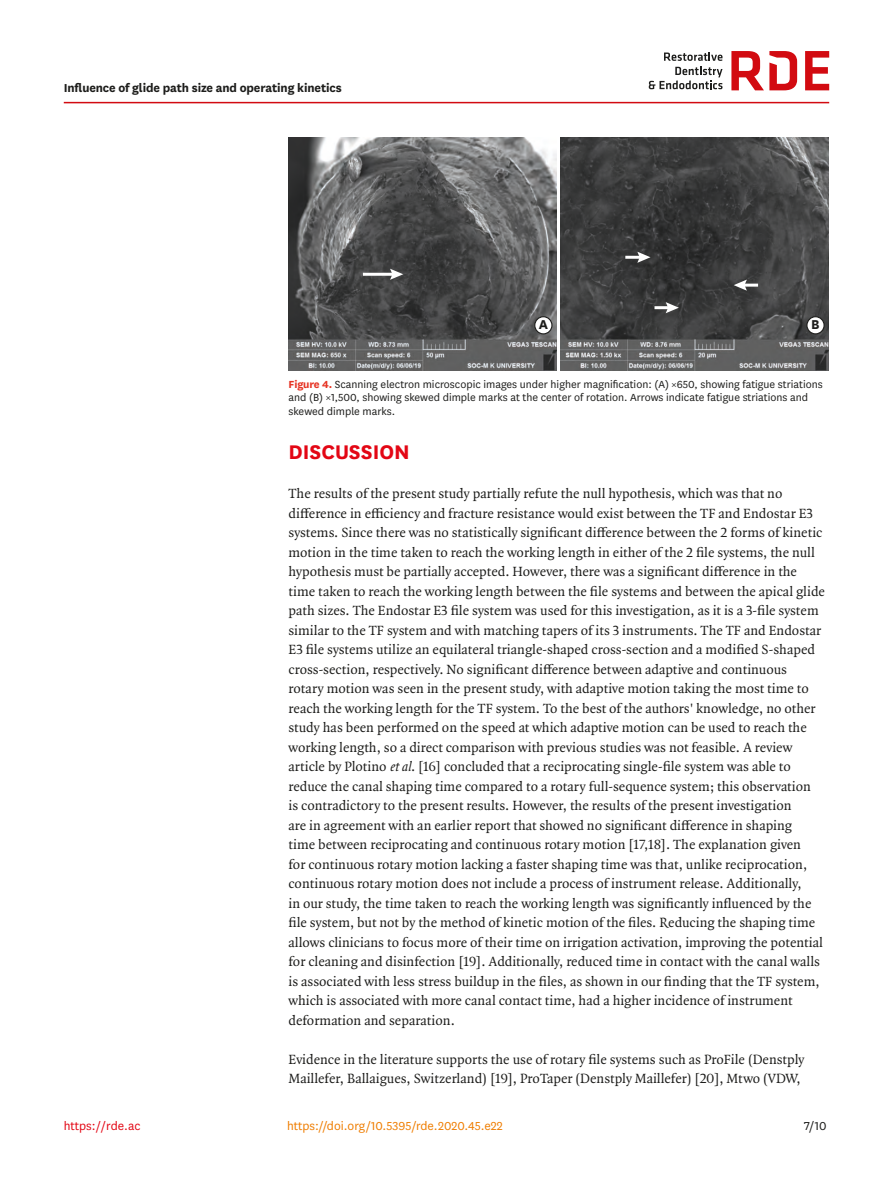
<style>
.page{position:relative;width:893px;height:1191px;background:#fff}
.page>*{position:absolute;margin:0;border:0;box-sizing:border-box;transform-origin:0 0}
.body_title1{font:700 23.1px "National";color:#e30614}
.t1{font:700 15px "National";color:#1d1d1b}
.body_p_first{font:14.25px/19.5px "Quadraat OT";color:#1d1d1b}
.body_p{font:14.25px/19.5px "Quadraat OT";color:#1d1d1b}
.alt-title-type{font:700 13.5px "National";letter-spacing:-.01em;color:#1d1d1b}
.doi_running_footer{font:13.5px "National";color:#ef7d00}
.t2{font:13.5px "National";color:#e30614}
.t3{font:13.5px "National";color:#1d1d1b}
.fig_caption{font:12px/13.5px "National";color:#1d1d1b}
.s1{font-weight:700;color:#e63424}
.s2{font-style:italic}
</style>
<div class="page">
<hr style="left:64px;top:102px;width:765px;height:1px;background:#d20b11">
<svg style="left:649px;top:52px;width:73px;height:37px"></svg>
<svg style="left:805px;top:51px;width:24px;height:39px"></svg>
<svg style="left:731px;top:51px;width:66px;height:39px"></svg>
<img style="left:289px;top:137px;width:267px;height:233px">
<img style="left:561px;top:137px;width:268px;height:233px">
<div style="left:535px;top:317px;width:17px;height:17px;background:#fff;border-radius:50%"></div>
<div style="left:534px;top:316px;width:18px;height:18px;border:1px solid #1d1d1b;border-radius:50%"></div>
<div style="left:807px;top:317px;width:17px;height:17px;background:#fff;border-radius:50%"></div>
<div style="left:806px;top:316px;width:19px;height:18px;border:1px solid #1d1d1b;border-radius:50%"></div>
<hr style="left:363px;top:273px;width:31px;height:3px;background:#fff">
<svg style="left:390px;top:269px;width:13px;height:11px"></svg>
<hr style="left:625px;top:256px;width:16px;height:3px;background:#fff">
<svg style="left:637px;top:252px;width:13px;height:11px"></svg>
<hr style="left:654px;top:306px;width:16px;height:3px;background:#fff">
<svg style="left:666px;top:302px;width:13px;height:11px"></svg>
<hr style="left:743px;top:284px;width:15px;height:3px;background:#fff">
<svg style="left:734px;top:279px;width:13px;height:12px"></svg>
<p class="alt-title-type" style="left:64px;top:78px;width:279px">Influence of glide path size and operating kinetics</p>
<p class="t1" style="left:539px;top:314px;width:11px">A</p>
<p class="t1" style="left:811px;top:314px;width:10px">B</p>
<p class="fig_caption" style="left:289px;top:377px;width:536px"><span class="s1">Figure 4.</span> Scanning electron microscopic images under higher magnification: (A) ×650, showing fatigue striations and (B) ×1,500, showing skewed dimple marks at the center of rotation. Arrows indicate fatigue striations and skewed dimple marks.</p>
<p class="body_title1" style="left:289px;top:436px;width:123px">DISCUSSION</p>
<p class="body_p_first" style="left:289px;top:484px;width:538px">The results of the present study partially refute the null hypothesis, which was that no difference in efficiency and fracture resistance would exist between the TF and Endostar E3 systems. Since there was no statistically significant difference between the 2 forms of kinetic motion in the time taken to reach the working length in either of the 2 file systems, the null hypothesis must be partially accepted. However, there was a significant difference in the time taken to reach the working length between the file systems and between the apical glide path sizes. The Endostar E3 file system was used for this investigation, as it is a 3-file system similar to the TF system and with matching tapers of its 3 instruments. The TF and Endostar E3 file systems utilize an equilateral triangle-shaped cross-section and a modified S-shaped cross-section, respectively. No significant difference between adaptive and continuous rotary motion was seen in the present study, with adaptive motion taking the most time to reach the working length for the TF system. To the best of the authors' knowledge, no other study has been performed on the speed at which adaptive motion can be used to reach the working length, so a direct comparison with previous studies was not feasible. A review article by Plotino <span class="s2">etal</span>. [16] concluded that a reciprocating single-file system was able to reduce the canal shaping time compared to a rotary full-sequence system; this observation<br>is contradictory to the present results. However, the results of the present investigation<br>are in agreement with an earlier report that showed no significant difference in shaping<br>time between reciprocating and continuous rotary motion [17,18]. The explanation given<br>for continuous rotary motion lacking a faster shaping time was that, unlike reciprocation, continuous rotary motion does not include a process of instrument release. Additionally,<br>in our study, the time taken to reach the working length was significantly influenced by the file system, but not by the method of kinetic motion of the files. Reducing the shaping time allows clinicians to focus more of their time on irrigation activation, improving the potential for cleaning and disinfection [19]. Additionally, reduced time in contact with the canal walls is associated with less stress buildup in the files, as shown in our finding that the TF system, which is associated with more canal contact time, had a higher incidence of instrument deformation and separation.</p>
<p class="body_p" style="left:289px;top:1049px;width:517px">Evidence in the literature supports the use of rotary file systems such as ProFile (Denstply<br>Maillefer, Ballaigues, Switzerland) [19], ProTaper (Denstply Maillefer) [20], Mtwo (VDW,</p>
<p class="t2" style="left:64px;top:1117px;width:78px">https://rde.ac</p>
<p class="doi_running_footer" style="left:287px;top:1116px;width:217px">https://doi.org/10.5395/rde.2020.45.e22</p>
<p class="t3" style="left:804px;top:1116px;width:24px">7/10</p>
</div>
